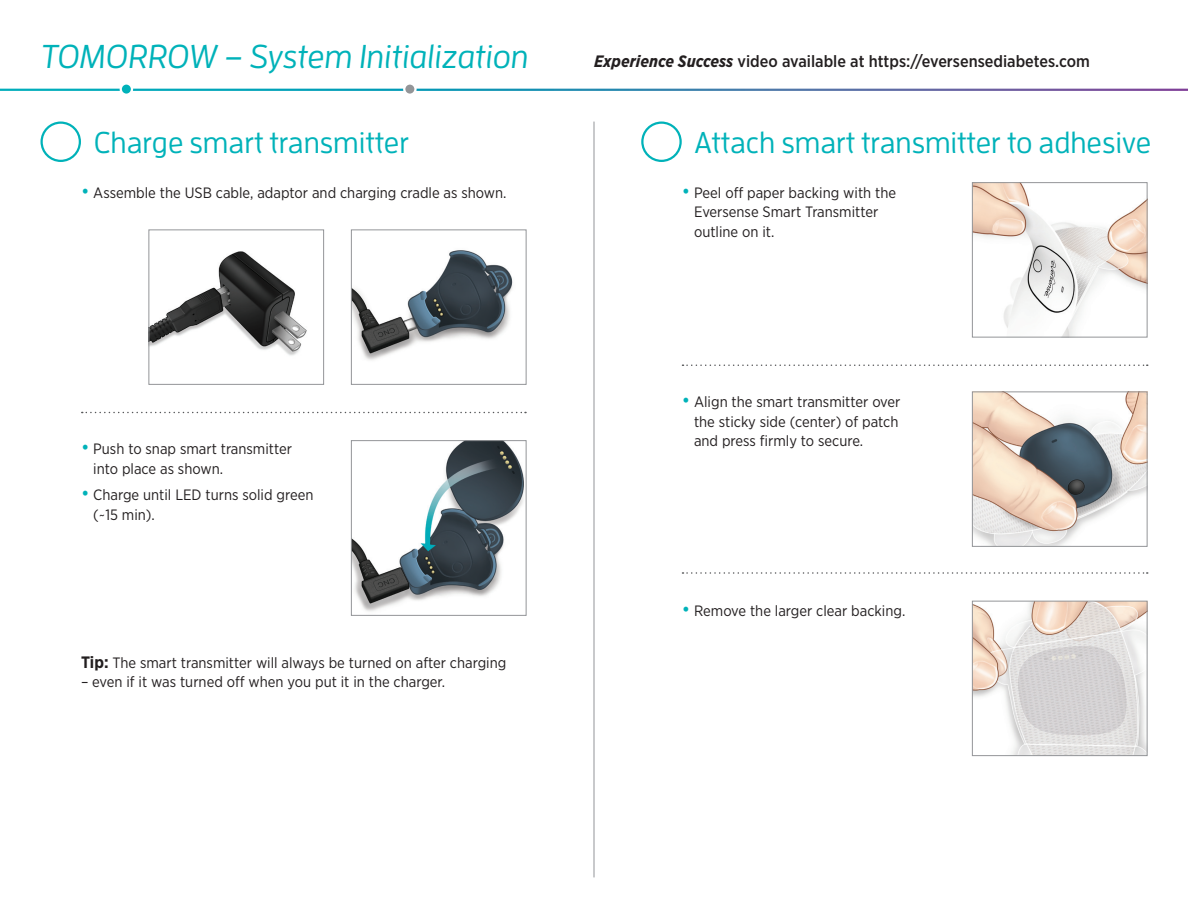
<style>
.page{position:relative;width:1188px;height:918px;background:#fff}
.page>*{position:absolute;margin:0;border:0;box-sizing:border-box;transform-origin:0 0}
.Titles_1{font:italic 500 33px "Enzo Pro";color:#00b2b9}
.Step_Header{font:500 30px "Enzo Pro";color:#00b2b9}
.Body_copy{font:500 16.5px "Gotham Narrow";color:#231f20}
.Body_copy-2{font:15px/19.5px "Gotham Narrow";color:#231f20}
.s1{font-weight:700;font-style:italic}
.s2{font-size:19.5px;color:#00b2b9}
.s3{font-weight:700;font-size:16.5px}
</style>
<div class="page">
<img style="left:353px;top:250px;width:160px;height:110px">
<div style="left:351px;top:230px;width:175px;height:155px;border:1px solid #939598"></div>
<img style="left:353px;top:442px;width:171px;height:170px">
<div style="left:351px;top:440px;width:175px;height:176px;border:1px solid #939598"></div>
<img style="left:150px;top:251px;width:157px;height:105px">
<div style="left:148px;top:230px;width:176px;height:155px;border:1px solid #939598"></div>
<img style="left:974px;top:184px;width:172px;height:152px">
<div style="left:972px;top:182px;width:176px;height:156px;border:1px solid #939598"></div>
<img style="left:974px;top:394px;width:172px;height:151px">
<div style="left:972px;top:392px;width:176px;height:155px;border:1px solid #939598"></div>
<img style="left:974px;top:603px;width:172px;height:151px">
<div style="left:972px;top:601px;width:176px;height:155px;border:1px solid #939598"></div>
<div style="left:641px;top:122px;width:41px;height:40px;border:2px solid #00b2b9;border-radius:50%"></div>
<div style="left:40px;top:122px;width:41px;height:40px;border:2px solid #00b2b9;border-radius:50%"></div>
<hr style="left:594px;top:122px;width:1px;height:755px;background:#939598">
<div style="left:121px;top:83px;width:11px;height:12px;background:#00b2b9;border-radius:50%"></div>
<div style="left:120px;top:82px;width:13px;height:14px;border:2px solid #fff;border-radius:50%"></div>
<svg style="left:404px;top:83px;width:11px;height:12px"></svg>
<div style="left:403px;top:82px;width:14px;height:14px;border:2px solid #fff;border-radius:50%"></div>
<svg style="left:82px;top:412px;width:444px;height:1px"></svg>
<svg style="left:682px;top:364px;width:466px;height:2px"></svg>
<svg style="left:682px;top:572px;width:466px;height:2px"></svg>
<p class="Titles_1" style="left:41px;top:36px;width:490px">TOMORROW – System Initialization</p>
<p class="Body_copy" style="left:594px;top:51px;width:498px"><span class="s1">Experience Success</span> video available at https://eversensediabetes.com</p>
<p class="Step_Header" style="left:94px;top:125px;width:317px">Charge smart transmitter</p>
<p class="Step_Header" style="left:694px;top:125px;width:458px">Attach smart transmitter to adhesive</p>
<p class="Body_copy-2" style="left:81px;top:183px;width:427px"><span class="s2">•</span> Assemble the USB cable, adaptor and charging cradle as shown.</p>
<p class="Body_copy-2" style="left:694px;top:183px;width:204px;text-indent:-12px"><span class="s2">•</span> Peel off paper backing with the<br>Eversense Smart Transmitter outline on it.</p>
<p class="Body_copy-2" style="left:93px;top:439px;width:200px;text-indent:-12px"><span class="s2">•</span> Push to snap smart transmitter into place as shown.</p>
<p class="Body_copy-2" style="left:93px;top:485px;width:222px;text-indent:-12px"><span class="s2">•</span> Charge until LED turns solid green (~15 min).</p>
<p class="Body_copy-2" style="left:81px;top:653px;width:427px"><span class="s3">Tip:</span> The smart transmitter will always be turned on after charging</p>
<p class="Body_copy-2" style="left:81px;top:672px;width:366px">– even if it was turned off when you put it in the charger.</p>
<p class="Body_copy-2" style="left:694px;top:392px;width:208px;text-indent:-12px"><span class="s2">•</span> Align the smart transmitter over the sticky side (center) of patch and press firmly to secure.</p>
<p class="Body_copy-2" style="left:682px;top:601px;width:225px"><span class="s2">•</span> Remove the larger clear backing.</p>
</div>
